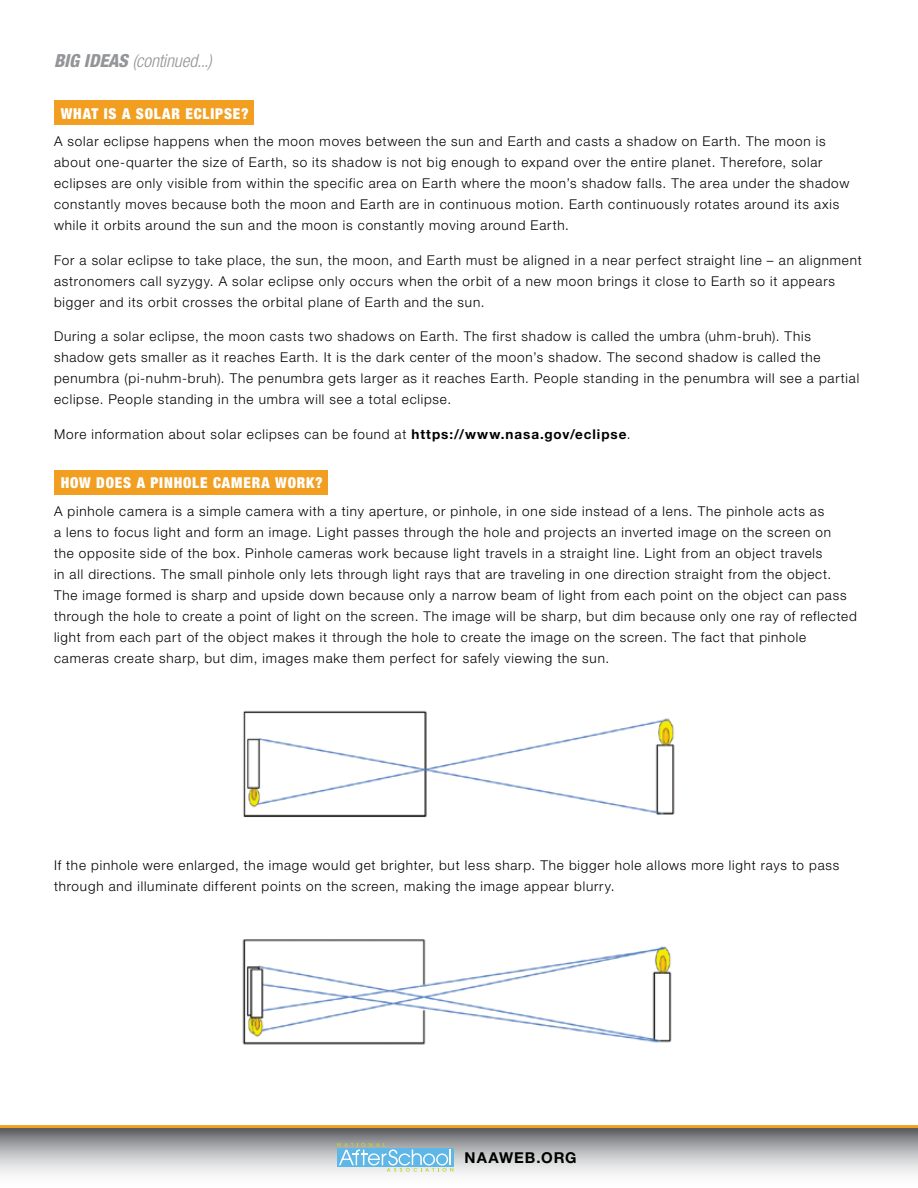
<style>
.page{position:relative;width:918px;height:1188px;background:#fff}
.page>*{position:absolute;margin:0;border:0;box-sizing:border-box;transform-origin:0 0}
.t1{font:italic 300 condensed 18px "Helvetica Neue LT Std";letter-spacing:-.005em;color:#939598}
.t2{font:900 condensed 15px "Helvetica Neue LT Std";letter-spacing:.055em;color:#fff}
.t3{font:700 15px "Helvetica Neue LT Std";letter-spacing:.06em;color:#000}
.t4{font:300 13.5px/21px "Helvetica Neue LT Std";letter-spacing:.06em;color:#000}
.s1{font-weight:800}
.s2{font-weight:700}
</style>
<div class="page">
<div style="left:54px;top:470px;width:273px;height:25px;background:#f19e21"></div>
<svg style="left:0;top:1128px;width:918px;height:46px;background:#afb0b2"></svg>
<hr style="left:0;top:1125px;width:918px;height:3px;background:#f19e21">
<svg style="left:337px;top:1143px;width:116px;height:29px;background:#98c7db"></svg>
<div style="left:54px;top:100px;width:200px;height:25px;background:#f19e21"></div>
<img style="left:243px;top:710px;width:432px;height:107px">
<img style="left:242px;top:939px;width:430px;height:106px">
<h1 class="t1" style="left:54px;top:50px;width:159px"><span class="s1">BIG IDEAS</span> (continued...)</h1>
<p class="t2" style="left:61px;top:104px;width:189px">WHAT IS A SOLAR ECLIPSE?</p>
<p class="t4" style="left:54px;top:131px;width:797px">A solar eclipse happens when the moon moves between the sun and Earth and casts a shadow on Earth. The moon is about one-quarter the size of Earth, so its shadow is not big enough to expand over the entire planet. Therefore, solar eclipses are only visible from within the specific area on Earth where the moon’s shadow falls. The area under the shadow constantly moves because both the moon and Earth are in continuous motion. Earth continuously rotates around its axis while it orbits around the sun and the moon is constantly moving around Earth.</p>
<p class="t4" style="left:54px;top:249px;width:809px">For a solar eclipse to take place, the sun, the moon, and Earth must be aligned in a near perfect straight line – an alignment astronomers call syzygy. A solar eclipse only occurs when the orbit of a new moon brings it close to Earth so it appears bigger and its orbit crosses the orbital plane of Earth and the sun.</p>
<p class="t4" style="left:54px;top:326px;width:807px">During a solar eclipse, the moon casts two shadows on Earth. The first shadow is called the umbra (uhm-bruh). This shadow gets smaller as it reaches Earth. It is the dark center of the moon’s shadow. The second shadow is called the penumbra (pi-nuhm-bruh). The penumbra gets larger as it reaches Earth. People standing in the penumbra will see a partial eclipse. People standing in the umbra will see a total eclipse.</p>
<p class="t4" style="left:54px;top:423px;width:578px">More information about solar eclipses can be found at <span class="s2">https://www.nasa.gov/eclipse</span>.</p>
<p class="t2" style="left:61px;top:474px;width:263px">HOW DOES A PINHOLE CAMERA WORK?</p>
<p class="t4" style="left:54px;top:501px;width:804px">A pinhole camera is a simple camera with a tiny aperture, or pinhole, in one side instead of a lens. The pinhole acts as<br>a lens to focus light and form an image. Light passes through the hole and projects an inverted image on the screen on<br>the opposite side of the box. Pinhole cameras work because light travels in a straight line. Light from an object travels<br>in all directions. The small pinhole only lets through light rays that are traveling in one direction straight from the object.<br>The image formed is sharp and upside down because only a narrow beam of light from each point on the object can pass through the hole to create a point of light on the screen. The image will be sharp, but dim because only one ray of reflected light from each part of the object makes it through the hole to create the image on the screen. The fact that pinhole cameras create sharp, but dim, images make them perfect for safely viewing the sun.</p>
<p class="t4" style="left:54px;top:855px;width:787px">If the pinhole were enlarged, the image would get brighter, but less sharp. The bigger hole allows more light rays to pass through and illuminate different points on the screen, making the image appear blurry.</p>
<p class="t3" style="left:465px;top:1148px;width:114px">NAAWEB.ORG</p>
</div>
